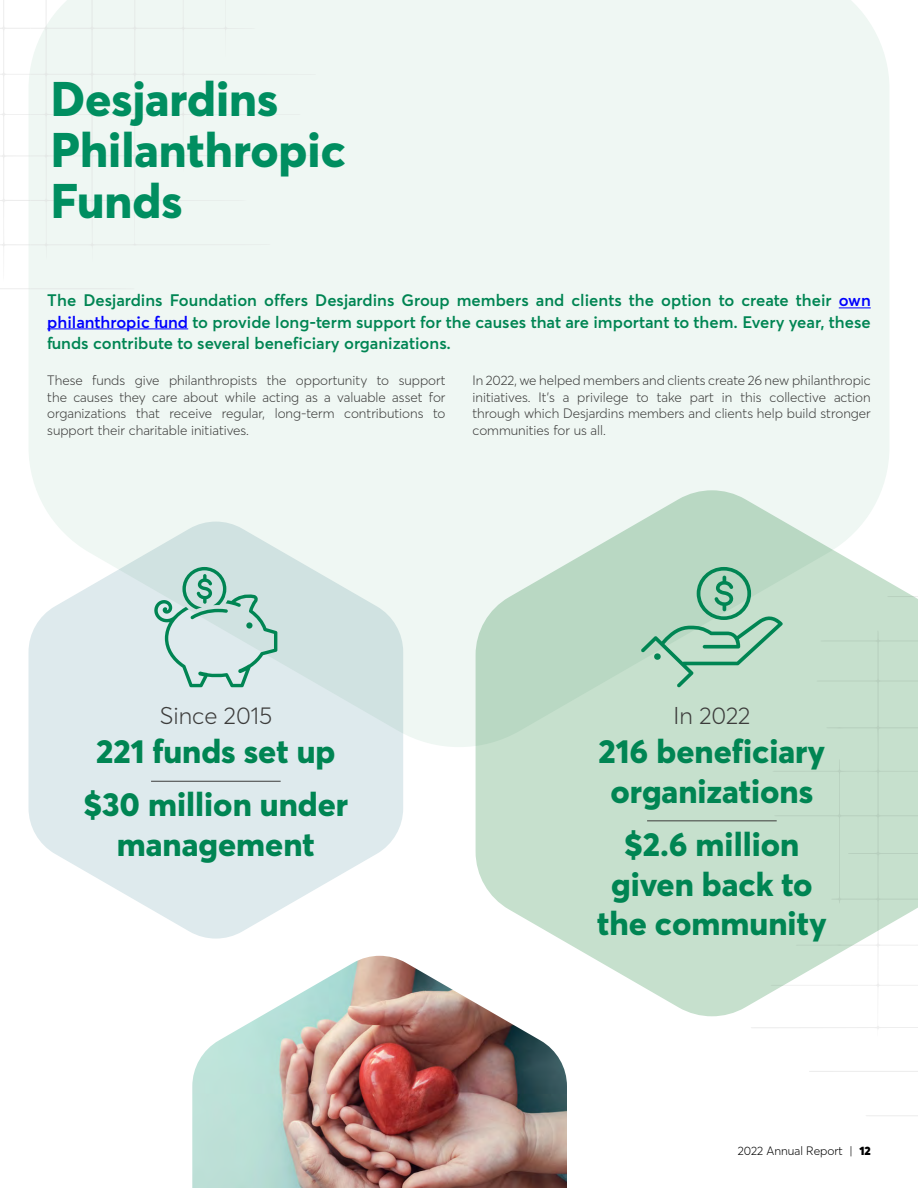
<style>
.page{position:relative;width:918px;height:1188px;background:#fff}
.page>*{position:absolute;margin:0;border:0;box-sizing:border-box;transform-origin:0 0}
.t1{font:800 48px/51px "Desjardins Sans";color:#008e60}
.t2{font:800 33px/39.6px "Desjardins Sans";color:#008553;text-align:center}
.t3{font:300 24px "Desjardins Sans";color:#3c3c3b}
.t4{font:600 16.5px/21px "Desjardins Sans";color:#008553;text-align:justify}
.t5{font:300 13.5px/16.5px "Desjardins Sans";color:#3c3c3b;text-align:justify}
.t6{font:300 12px "Desjardins Sans";color:#000}
.s1{color:#00f}
.s2{font-weight:900}
</style>
<div class="page">
<div style="left:29px;top:0;width:860px;height:747px;background:#eff7f3"></div>
<hr style="left:839px;top:307px;width:32px;height:1px;background:#00f">
<hr style="left:47px;top:328px;width:141px;height:1px;background:#00f">
<div style="left:316px;top:0;width:20px;height:262px;background:#eff7f3"></div>
<div style="left:31px;top:0;width:285px;height:289px;background:#eff7f3"></div>
<svg style="left:0;top:0;width:31px;height:317px"></svg>
<svg style="left:772px;top:1026px;width:146px;height:90px"></svg>
<svg style="left:29px;top:522px;width:374px;height:417px;fill:#deeaed"></svg>
<hr style="left:151px;top:781px;width:130px;height:1px;background:#3c3c3b">
<svg style="left:154px;top:567px;width:123px;height:120px;background:#b9d8d2"></svg>
<img style="left:192px;top:956px;width:375px;height:232px">
<svg style="left:476px;top:490px;width:442px;height:526px;fill:#c6e0cd"></svg>
<hr style="left:647px;top:820px;width:130px;height:1px;background:#3c3c3b">
<svg style="left:641px;top:567px;width:142px;height:120px;background:#a6d0b9"></svg>
<h1 class="t1" style="left:51px;top:73px;width:297px">Desjardins<br>Philanthropic<br>Funds</h1>
<p class="t4" style="left:47px;top:290px;width:825px">The Desjardins Foundation offers Desjardins Group members and clients the option to create their <span class="s1">own philanthropic fund</span> to provide long-term support for the causes that are important to them. Every year, these funds contribute to several beneficiary organizations.</p>
<p class="t5" style="left:47px;top:372px;width:400px">These funds give philanthropists the opportunity to support the causes they care about while acting as a valuable asset for organizations that receive regular, long-term contributions to support their charitable initiatives.</p>
<p class="t5" style="left:472px;top:372px;width:400px">In 2022, we helped members and clients create 26 new philanthropic initiatives. It's a privilege to take part in this collective action through which Desjardins members and clients help build stronger communities for us all.</p>
<h3 class="t3" style="left:160px;top:701px;width:114px">Since 2015</h3>
<h2 class="t2" style="left:83px;top:725px;width:266px;line-height:53.1px">221 funds set up $30 million under</h2>
<h2 class="t2" style="left:117px;top:824px;width:200px">management</h2>
<h3 class="t3" style="left:674px;top:701px;width:78px">In 2022</h3>
<h2 class="t2" style="left:598px;top:732px;width:228px">216 beneficiary organizations</h2>
<h2 class="t2" style="left:597px;top:824px;width:231px">$2.6 million given back to the community</h2>
<p class="t6" style="left:738px;top:1144px;width:134px">2022 Annual Report | <span class="s2">12</span></p>
</div>
